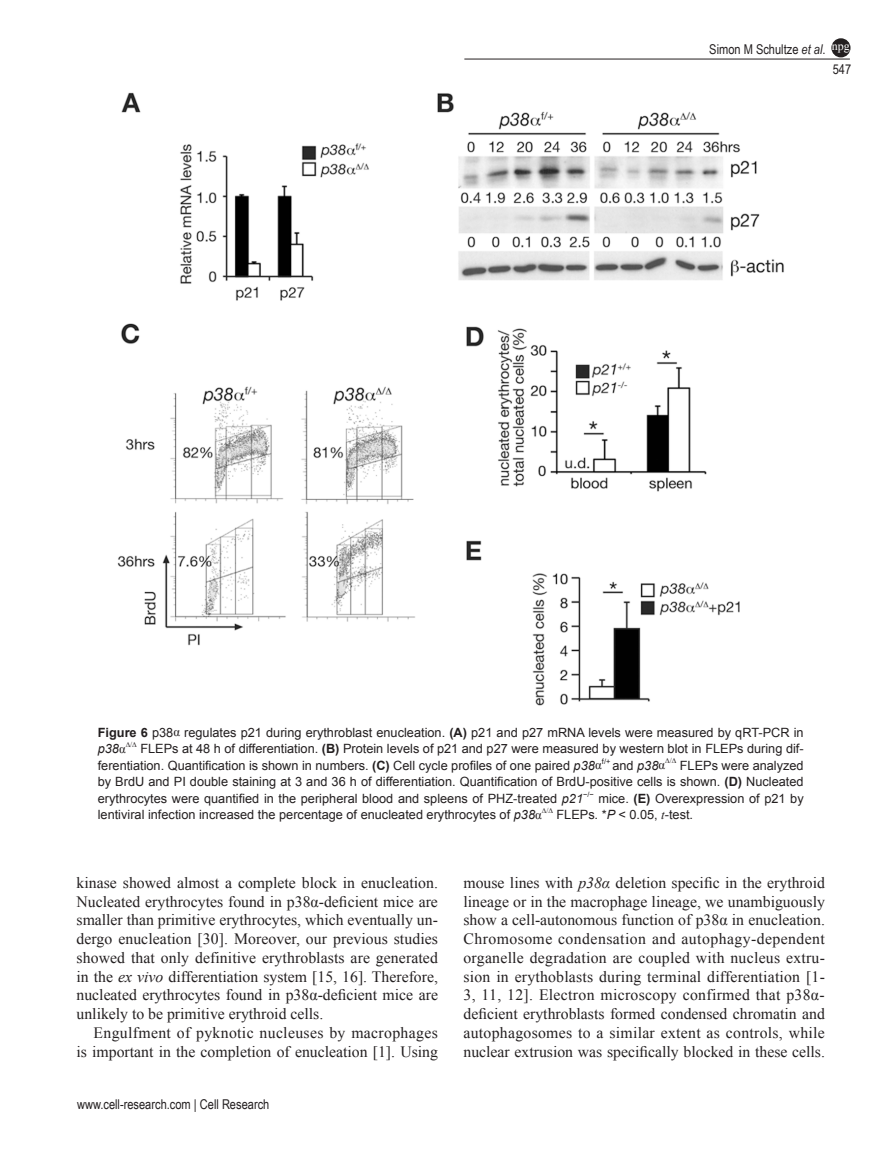
<style>
.page{position:relative;width:893px;height:1170px;background:#fff}
.page>*{position:absolute;margin:0;border:0;box-sizing:border-box;transform-origin:0 0}
.t1{font:15.75px/18.8px "Times New Roman PSMT2";color:#231f20;text-align:justify}
.t2{font:15.75px/18.8px "Times New Roman";color:#231f20}
.t3{font:15.75px "Times New Roman PSMT2";letter-spacing:.02em;color:#231f20}
.t4{font:15.75px "Times New Roman";letter-spacing:.02em;color:#231f20}
.t5{font:13.5px "Arial Narrow";color:#231f20}
.t6{font:12.75px "Arial MT2";color:#231f20}
.t7{font:12.75px/16.5px "Arial";color:#231f20}
.t8{font:italic 12.75px "Arial";color:#231f20}
.t9{font:12px "Times New Roman PSMT2";color:#fff}
.t10{font:7.5px "Times New Roman";color:#231f20}
.t11{font:7.5px "Arial MT2";color:#231f20}
.t12{font:7.5px "Arial";color:#231f20}
.s1{font-style:italic}
.s2{font-family:"Arial";font-weight:700}
.s3{font-family:"Times New Roman"}
.s4{font-family:"Times New Roman";font-style:normal}
.s5{font-weight:700}
.s6{font-family:"Arial";font-style:italic}
.s7{font-family:"Arial MT2"}
.s8{font-family:"Arial"}
.s9{font-family:"Times New Roman";font-style:italic}
.s10{font-family:"Times New Roman PS Italic MT2"}
.s11{font-family:"Times New Roman PSMT2"}
</style>
<div class="page">
<hr style="left:464px;top:59px;width:386px;height:1px;background:#231f20">
<div style="left:832px;top:39px;width:18px;height:18px;background:#231f20;border-radius:50%"></div>
<div style="left:831px;top:38px;width:19px;height:19px;border:2px solid #231f20;border-radius:50%"></div>
<img style="left:117px;top:92px;width:667px;height:614px">
<p class="t5" style="left:709px;top:40px;width:118px">Simon M Schultze <span class="s1">et al</span>.</p>
<p class="t9" style="left:832px;top:38px;width:19px">npg</p>
<p class="t5" style="left:833px;top:59px;width:20px">547</p>
<p class="t6" style="left:98px;top:723px;width:707px"><span class="s2">Figure 6</span> p38<span class="s3">α</span> regulates p21 during erythroblast enucleation. <span class="s2">(A)</span> p21 and p27 mRNA levels were measured by qRT-PCR in</p>
<p class="t8" style="left:98px;top:740px;width:29px">p38<span class="s4">α</span></p>
<p class="t10" style="left:126px;top:739px;width:13px">∆/∆</p>
<p class="t6" style="left:140px;top:740px;width:665px">FLEPs at 48 h of differentiation. <span class="s2">(B)</span> Protein levels of p21 and p27 were measured by western blot in FLEPs during dif-</p>
<p class="t7" style="left:98px;top:757px;width:506px">ferentiation. Quantification is shown in numbers. <span class="s5">(C)</span> Cell cycle profiles of one paired <span class="s1">p38</span><span class="s3">α</span></p>
<p class="t11" style="left:602px;top:756px;width:10px">f/+</p>
<p class="t6" style="left:612px;top:756px;width:54px">and <span class="s6">p38</span><span class="s3">α</span></p>
<p class="t10" style="left:665px;top:755px;width:13px">∆/∆</p>
<p class="t6" style="left:680px;top:756px;width:125px">FLEPs were analyzed</p>
<p class="t7" style="left:98px;top:773px;width:707px">by BrdU and PI double staining at 3 and 36 h of differentiation. Quantification of BrdU-positive cells is shown. <span class="s5">(D)</span> <span class="s7">Nucleated </span>erythrocytes were quantified in the peripheral blood and spleens of PHZ-treated <span class="s1">p21</span></p>
<p class="t12" style="left:583px;top:789px;width:12px">−/−</p>
<p class="t6" style="left:598px;top:789px;width:207px">mice. <span class="s2">(E)</span> Overexpression of p21 by</p>
<p class="t6" style="left:98px;top:806px;width:445px">lentiviral infection increased the percentage of enucleated erythrocytes of <span class="s6">p38</span><span class="s3">α</span></p>
<p class="t10" style="left:542px;top:805px;width:13px">∆/∆</p>
<p class="t6" style="left:556px;top:806px;width:138px">FLEPs<span class="s6">.</span> <span class="s8">*</span><span class="s6">P</span> &lt; 0.05, <span class="s9">t</span>-test.</p>
<p class="t2" style="left:77px;top:872px;width:363px">kinase showed almost a complete block in enucleation.<br>Nucleated erythrocytes found in p38α-deficient mice are</p>
<p class="t1" style="left:77px;top:910px;width:363px">smaller than primitive erythrocytes, which eventually un&shy;dergo enucleation [30]. Moreover, our previous studies showed that only definitive erythroblasts are generated in the <span class="s10">ex vivo</span> differentiation system [15, 16]. Therefore,</p>
<p class="t2" style="left:77px;top:985px;width:363px">nucleated erythrocytes found in p38α-deficient mice are unlikely to be primitive erythroid cells.</p>
<p class="t4" style="left:94px;top:1021px;width:346px">Engulfment of pyknotic nucleuses by macrophages</p>
<p class="t1" style="left:77px;top:1041px;width:363px">is important in the completion of enucleation [1]. Using</p>
<p class="t5" style="left:77px;top:1094px;width:194px">www.cell-research.com | Cell Research</p>
<p class="t2" style="left:463px;top:872px;width:363px"><span class="s11">mouse lines with</span> <span class="s10">p38α</span> deletion specific in the erythroid</p>
<p class="t1" style="left:463px;top:891px;width:363px">lineage or in the macrophage lineage, we unambiguously</p>
<p class="t2" style="left:463px;top:910px;width:363px">show a cell-autonomous function of p38α in enucleation.</p>
<p class="t1" style="left:463px;top:929px;width:363px">Chromosome condensation and autophagy-dependent organelle degradation are coupled with nucleus extru&shy;sion in erythoblasts during terminal differentiation [1-</p>
<p class="t2" style="left:463px;top:985px;width:363px"><span class="s11">3, 11, 12]</span>. Electron microscopy confirmed that p38α&shy;deficient erythroblasts formed condensed chromatin and</p>
<p class="t3" style="left:463px;top:1021px;width:363px">autophagosomes to a similar extent as controls, while</p>
<p class="t2" style="left:463px;top:1041px;width:363px">nuclear extrusion was specifically blocked in these cells.</p>
</div>
